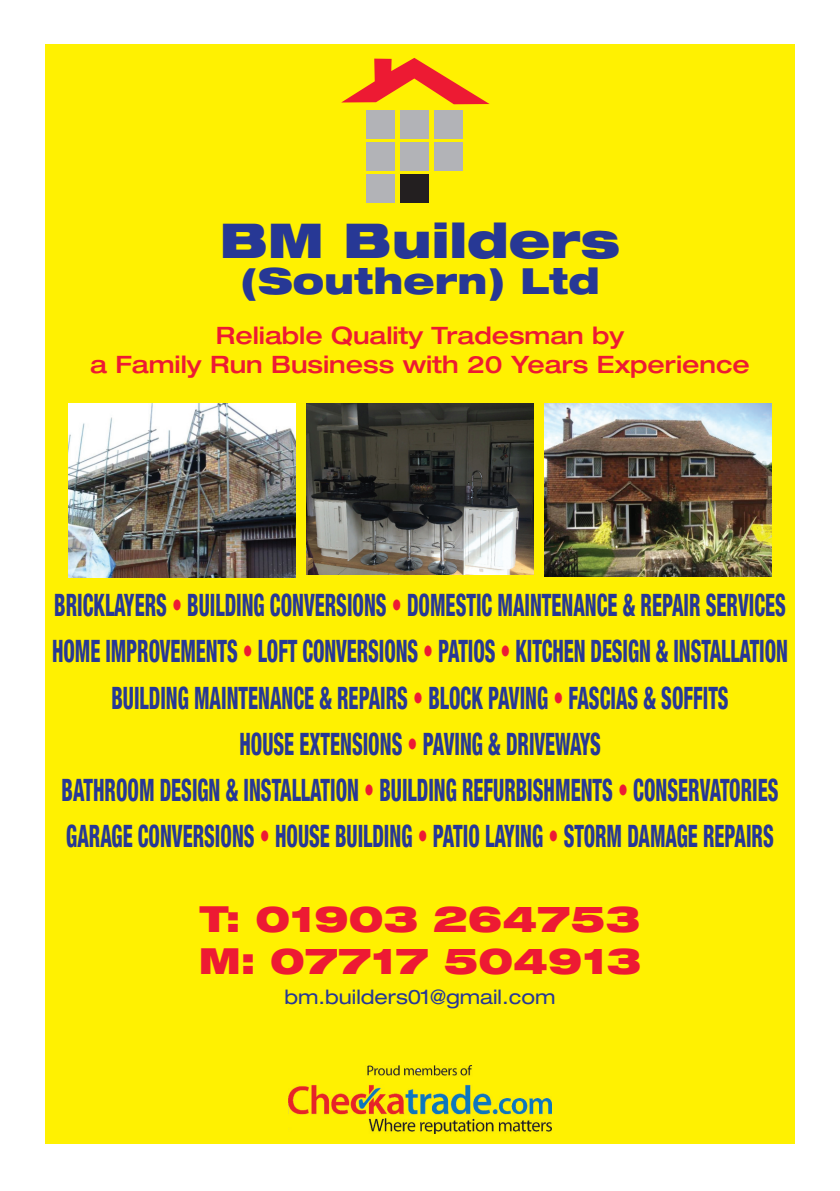
<style>
.page{position:relative;width:840px;height:1191px;background:#fff}
.page>*{position:absolute;margin:0;border:0;box-sizing:border-box;transform-origin:0 0}
.t1{font:900 expanded 48px "Helvetica Neue";color:#273895}
.t2{font:900 expanded 36px/42px "Helvetica Neue";color:#ed1a33}
.t3{font:900 expanded 36px "Helvetica Neue";color:#273895}
.t4{font:800 condensed 31px/46px "Helvetica Neue";color:#273895;text-align:center;scale:.65 1}
.t5{font:500 expanded 24px/28.8px "Helvetica Neue";color:#ed1a33;text-align:center}
.t6{font:expanded 20px "Helvetica Neue";color:#273895}
.s1{color:#ed1a33}
</style>
<div class="page">
<div style="left:45px;top:45px;width:749px;height:1099px;background:#fff101"></div>
<img style="left:68px;top:404px;width:227px;height:173px">
<img style="left:306px;top:404px;width:227px;height:170px">
<img style="left:544px;top:404px;width:227px;height:172px">
<img style="left:288px;top:1065px;width:263px;height:69px">
<div style="left:366px;top:110px;width:28px;height:29px;background:#b2b3b7"></div>
<div style="left:366px;top:142px;width:28px;height:29px;background:#b2b3b7"></div>
<div style="left:366px;top:174px;width:28px;height:29px;background:#b2b3b7"></div>
<div style="left:400px;top:110px;width:28px;height:29px;background:#b2b3b7"></div>
<div style="left:400px;top:142px;width:28px;height:29px;background:#b2b3b7"></div>
<div style="left:400px;top:174px;width:28px;height:29px;background:#231f20"></div>
<div style="left:434px;top:110px;width:28px;height:29px;background:#b2b3b7"></div>
<div style="left:434px;top:142px;width:28px;height:29px;background:#b2b3b7"></div>
<svg style="left:341px;top:58px;width:148px;height:46px"></svg>
<h1 class="t1" style="left:220px;top:222px;width:401px">BM Builders</h1>
<p class="t3" style="left:240px;top:267px;width:361px">(Southern) Ltd</p>
<p class="t5" style="left:90px;top:324px;width:660px">Reliable Quality Tradesman by<br>a Family Run Business with 20 Years Experience</p>
<p class="t4" style="left:52px;top:585px;width:1132px">BRICKLAYERS <span class="s1">•</span> BUILDING CONVERSIONS <span class="s1">•</span> DOMESTIC MAINTENANCE &amp; REPAIR SERVICES HOME IMPROVEMENTS <span class="s1">•</span> LOFT CONVERSIONS <span class="s1">•</span> PATIOS <span class="s1">•</span> KITCHEN DESIGN &amp; INSTALLATION BUILDING MAINTENANCE &amp; REPAIRS <span class="s1">•</span> BLOCK PAVING <span class="s1">•</span> FASCIAS &amp; SOFFITS<br>HOUSE EXTENSIONS <span class="s1">•</span> PAVING &amp; DRIVEWAYS<br>BATHROOM DESIGN &amp; INSTALLATION <span class="s1">•</span> BUILDING REFURBISHMENTS <span class="s1">•</span> CONSERVATORIES GARAGE CONVERSIONS <span class="s1">•</span> HOUSE BUILDING <span class="s1">•</span> PATIO LAYING <span class="s1">•</span> STORM DAMAGE REPAIRS</p>
<p class="t2" style="left:198px;top:901px;width:444px">T: 01903 264753<br>M: 07717 504913</p>
<p class="t6" style="left:284px;top:989px;width:272px">bm.builders01@gmail.com</p>
</div>
